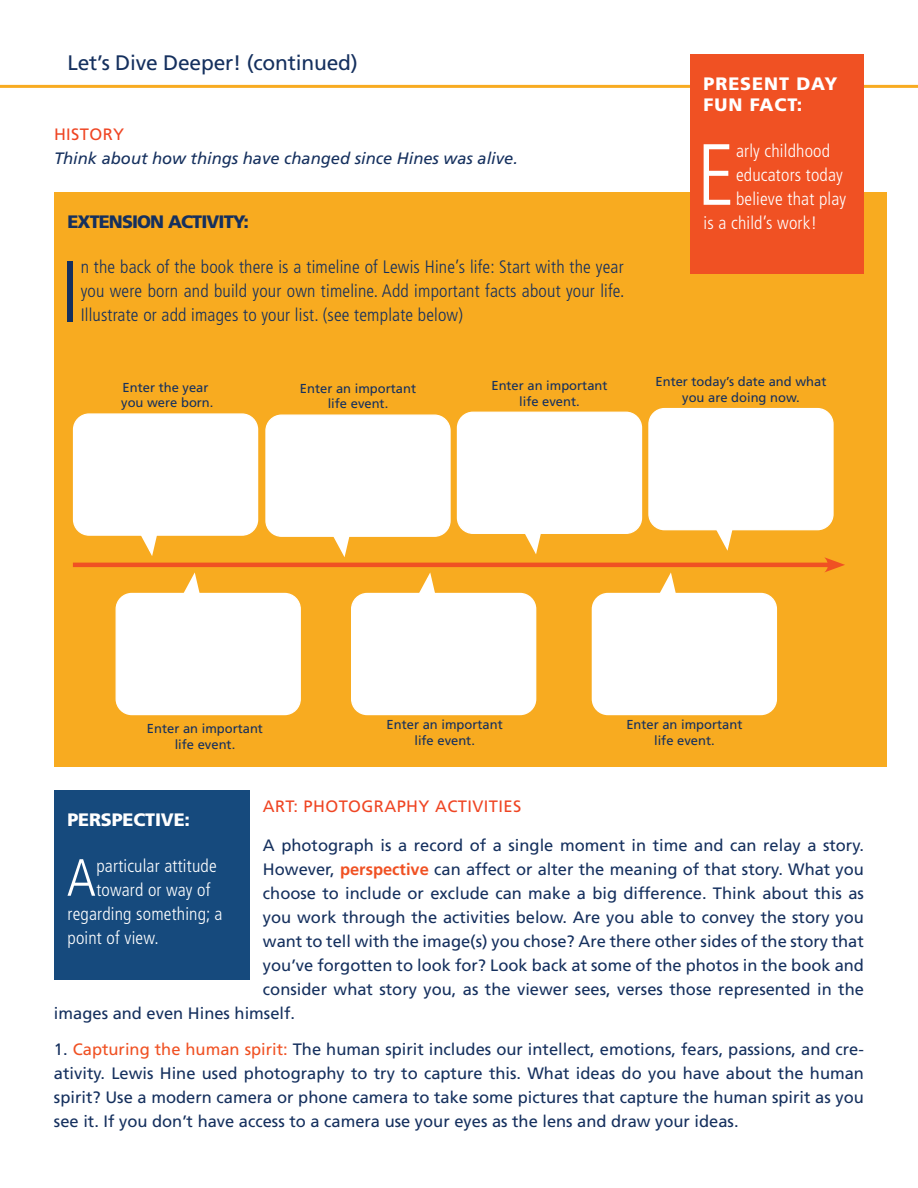
<style>
.page{position:relative;width:918px;height:1188px;background:#fff}
.page>*{position:absolute;margin:0;border:0;box-sizing:border-box;transform-origin:0 0}
.t1{font:300 condensed 86.7px "Frutiger";color:#fff}
.t2{font:300 condensed 86.7px "Frutiger";color:#15305e}
.t3{font:300 condensed 52.35px "Frutiger";color:#fff}
.t4{font:21px "Frutiger";letter-spacing:-.01em;color:#15305e}
.t5{font:300 condensed 18px/24px "Frutiger";letter-spacing:.01em;color:#15305e;text-align:justify}
.t6{font:300 condensed 18px/24px "Frutiger";letter-spacing:.01em;color:#fff}
.t7{font:900 18px/21.6px "Frutiger";letter-spacing:.05em;color:#fff}
.t8{font:900 18px "Frutiger";letter-spacing:-.05em;color:#15305e}
.t9{font:900 18px "Frutiger";letter-spacing:-.005em;color:#fff}
.t10{font:16.5px/24px "Frutiger";color:#15305e;text-align:justify}
.t11{font:italic 16.5px "Frutiger";color:#15305e}
.t12{font:16.5px "Frutiger";letter-spacing:.025em;color:#ef4523}
.t13{font:12.9px/15.6px "Frutiger";color:#15305e;text-align:center}
.s1{font-weight:700;color:#f05123}
.s2{color:#f05123}
</style>
<div class="page">
<div style="left:625px;top:192px;width:262px;height:574px;background:#f8ab20"></div>
<hr style="left:0;top:85px;width:918px;height:3px;background:#f8ab20">
<div style="left:690px;top:54px;width:174px;height:219px;background:#f05123"></div>
<div style="left:54px;top:192px;width:583px;height:574px;background:#f8ab20"></div>
<hr style="left:73px;top:563px;width:760px;height:4px;background:#f05123">
<svg style="left:824px;top:557px;width:21px;height:15px"></svg>
<div style="left:74px;top:414px;width:184px;height:121px;background:#fff;border-radius:16px"></div>
<div style="left:73px;top:413px;width:185px;height:123px;border:1px solid #fff;border-radius:16px"></div>
<svg style="left:135px;top:534px;width:28px;height:22px"></svg>
<div style="left:266px;top:415px;width:184px;height:121px;background:#fff;border-radius:16px"></div>
<div style="left:265px;top:415px;width:186px;height:122px;border:1px solid #fff;border-radius:16px"></div>
<svg style="left:327px;top:535px;width:29px;height:28px"></svg>
<div style="left:457px;top:412px;width:185px;height:121px;background:#fff;border-radius:16px"></div>
<div style="left:457px;top:412px;width:185px;height:122px;border:1px solid #fff;border-radius:16px"></div>
<svg style="left:519px;top:532px;width:28px;height:22px"></svg>
<div style="left:649px;top:409px;width:184px;height:121px;background:#fff;border-radius:16px"></div>
<div style="left:648px;top:408px;width:186px;height:122px;border:1px solid #fff;border-radius:16px"></div>
<svg style="left:710px;top:528px;width:29px;height:23px"></svg>
<div style="left:116px;top:593px;width:184px;height:122px;background:#fff;border-radius:16px"></div>
<div style="left:116px;top:593px;width:185px;height:122px;border:1px solid #fff;border-radius:16px"></div>
<svg style="left:178px;top:572px;width:28px;height:23px"></svg>
<div style="left:352px;top:593px;width:184px;height:122px;background:#fff;border-radius:16px"></div>
<div style="left:351px;top:593px;width:185px;height:122px;border:1px solid #fff;border-radius:16px"></div>
<svg style="left:413px;top:572px;width:29px;height:23px"></svg>
<div style="left:592px;top:593px;width:184px;height:122px;background:#fff;border-radius:16px"></div>
<div style="left:592px;top:593px;width:185px;height:122px;border:1px solid #fff;border-radius:16px"></div>
<svg style="left:654px;top:572px;width:28px;height:23px"></svg>
<div style="left:54px;top:791px;width:195px;height:189px;background:#164a7d"></div>
<p class="t4" style="left:68px;top:51px;width:292px">Let’s Dive Deeper! (continued)</p>
<p class="t12" style="left:54px;top:125px;width:72px">HISTORY</p>
<p class="t11" style="left:54px;top:149px;width:465px">Think about how things have changed since Hines was alive.</p>
<p class="t7" style="left:704px;top:72px;width:135px">PRESENT DAY<br>FUN FACT:</p>
<h1 class="t1" style="left:697px;top:126px;width:40px">E</h1>
<p class="t6" style="left:736px;top:139px;width:112px">arly childhood educators today believe that play</p>
<p class="t8" style="left:68px;top:211px;width:183px">EXTENSION ACTIVITY:</p>
<p class="t6" style="left:704px;top:211px;width:115px">is a child’s work!</p>
<h1 class="t2" style="left:61px;top:242px;width:21px">I</h1>
<p class="t5" style="left:81px;top:255px;width:545px">n the back of the book there is a timeline of Lewis Hine’s life: Start with the year you were born and build your own timeline. Add important facts about your life.<br>Illustrate or add images to your list. (see template below)</p>
<p class="t13" style="left:121px;top:379px;width:94px;text-align:left">Enter the year you were born.</p>
<p class="t13" style="left:300px;top:380px;width:118px">Enter an important life event.</p>
<p class="t13" style="left:491px;top:378px;width:118px">Enter an important life event.</p>
<p class="t13" style="left:656px;top:374px;width:172px">Enter today’s date and what you are doing now.</p>
<p class="t13" style="left:147px;top:721px;width:118px">Enter an important life event.</p>
<p class="t13" style="left:387px;top:717px;width:118px">Enter an important life event.</p>
<p class="t13" style="left:626px;top:717px;width:118px">Enter an important life event.</p>
<p class="t12" style="left:263px;top:797px;width:260px">ART: PHOTOGRAPHY ACTIVITIES</p>
<p class="t10" style="left:263px;top:833px;width:603px">A photograph is a record of a single moment in time and can relay a story.</p>
<p class="t10" style="left:263px;top:857px;width:603px">However, <span class="s1">perspective</span> can affect or alter the meaning of that story. What you</p>
<p class="t10" style="left:263px;top:881px;width:602px">choose to include or exclude can make a big difference. Think about this as</p>
<p class="t10" style="left:263px;top:905px;width:603px">you work through the activities below. Are you able to convey the story you</p>
<p class="t10" style="left:263px;top:929px;width:602px">want to tell with the image(s) you chose? Are there other sides of the story that</p>
<p class="t10" style="left:263px;top:953px;width:603px">you’ve forgotten to look for? Look back at some of the photos in the book and</p>
<p class="t10" style="left:263px;top:977px;width:602px">consider what story you, as the viewer sees, verses those represented in the</p>
<p class="t10" style="left:54px;top:1001px;width:243px">images and even Hines himself.</p>
<p class="t10" style="left:54px;top:1037px;width:812px">1. <span class="s2">Capturing the human spirit:</span> The human spirit includes our intellect, emotions, fears, passions, and cre&shy;ativity. Lewis Hine used photography to try to capture this. What ideas do you have about the human spirit? Use a modern camera or phone camera to take some pictures that capture the human spirit as you see it. If you don’t have access to a camera use your eyes as the lens and draw your ideas.</p>
<p class="t9" style="left:68px;top:809px;width:124px">PERSPECTIVE:</p>
<h2 class="t3" style="left:67px;top:848px;width:31px">A</h2>
<p class="t6" style="left:96px;top:854px;width:122px">particular attitude</p>
<p class="t6" style="left:96px;top:878px;width:116px">toward or way of</p>
<p class="t6" style="left:68px;top:902px;width:157px">regarding something; a</p>
<p class="t6" style="left:68px;top:926px;width:93px">point of view.</p>
</div>
